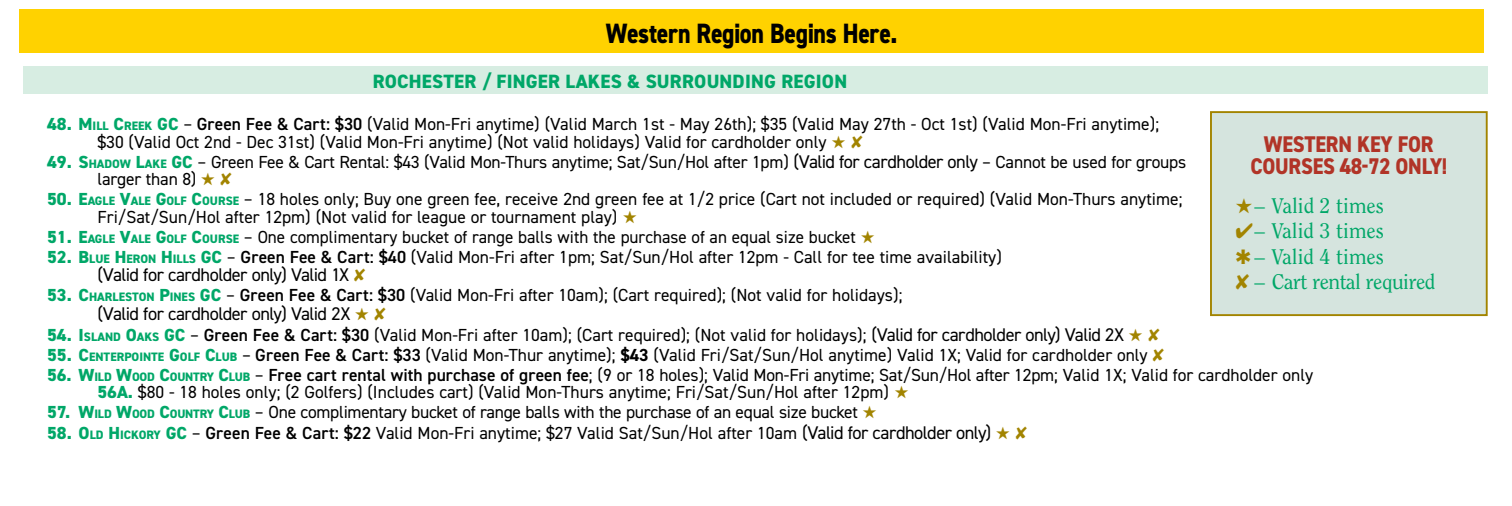
<style>
.page{position:relative;width:1512px;height:506px;background:#fff}
.page>*{position:absolute;margin:0;border:0;box-sizing:border-box;transform-origin:0 0}
.t1{font:800 28px "DIN2014";letter-spacing:-.015em;color:#000;scale:.85 1}
.t2{font:800 22.75px/22.8px "DIN2014";letter-spacing:-.01em;color:#b13427;text-align:center;scale:.9 1}
.t3{font:21px/25.2px "Clearface Std";letter-spacing:-.025em;color:#00a768}
.t4{font:21px "Clearface Std";color:#00a768}
.t5{font:800 19.25px "DIN2014";letter-spacing:.01em;color:#00a768}
.t6{font:18.38px "DIN2014";letter-spacing:-.03em;color:#000}
.t7{font:17.5px/17.5px "DIN2014";color:#000}
.s1{font-weight:800;color:#00a768}
.s2{font-weight:800;font-size:12.25px;color:#00a768}
.s3{font-style:inherit}
.s4{font-weight:600}
.s5{color:#a28400}
.s6{font-size:18.38px}
.s7{font-weight:700}
</style>
<div class="page">
<div style="left:23px;top:67px;width:1465px;height:27px;background:#d7ede2"></div>
<div style="left:19px;top:9px;width:1465px;height:44px;background:#ffd200"></div>
<div style="left:1211px;top:112px;width:276px;height:203px;background:#d5e4de"></div>
<div style="left:1210px;top:111px;width:278px;height:205px;border:2px solid #a28400"></div>
<h1 class="t1" style="left:606px;top:15px;width:344px">Western Region Begins Here.</h1>
<p class="t5" style="left:373px;top:68px;width:476px">ROCHESTER / FINGER LAKES &amp; SURROUNDING REGION</p>
<p class="t7" style="left:98px;top:115px;width:1063px;text-indent:-50px"><span class="s1">48. M</span> <span class="s2">ILL</span> <span class="s1">C</span><span class="s2">REEK</span> <span class="s1">GC</span> <span class="s3">–</span> <span class="s4">Green Fee &amp; Cart: $30</span> (Valid Mon-Fri anytime) (Valid March 1st - May 26th); $35 (Valid May 27th - Oct 1st) (Valid Mon-Fri anytime); $30 (Valid Oct 2nd - Dec 31st) (Valid Mon-Fri anytime) (Not valid holidays) Valid for cardholder only <span class="s5">★</span> <span class="s5">✘</span></p>
<p class="t7" style="left:98px;top:153px;width:1090px;text-indent:-50px"><span class="s1">49. S</span><span class="s2">HADOW</span> <span class="s1">L</span><span class="s2">AKE</span> <span class="s1">GC</span> – Green Fee &amp; Cart Rental: $43 (Valid Mon-Thurs anytime; Sat/Sun/Hol after 1pm) <span class="s6">(Valid for cardholder only</span> – Cannot be used for groups larger than 8) <span class="s5">★</span> <span class="s5">✘</span></p>
<p class="t7" style="left:98px;top:190px;width:1086px;text-indent:-50px"><span class="s1">50. E</span><span class="s2">AGLE</span> <span class="s1">V</span><span class="s2">ALE</span> <span class="s1">G</span><span class="s2">OLF</span> <span class="s1">C</span><span class="s2">OURSE</span> – 18 holes only; Buy one green fee, receive 2nd green fee at 1/2 price (Cart not included or required) (Valid Mon-Thurs anytime;<br>Fri/Sat/Sun/Hol after 12pm) (Not valid for league or tournament play) <span class="s5">★</span></p>
<p class="t7" style="left:47px;top:228px;width:829px"><span class="s1">51. E</span><span class="s2">AGLE</span> <span class="s1">V</span><span class="s2">ALE</span> <span class="s1">G</span><span class="s2">OLF</span> <span class="s1">C</span><span class="s2">OURSE</span> – One complimentary bucket of range balls with the purchase of an equal size bucket <span class="s5">★</span></p>
<p class="t7" style="left:47px;top:248px;width:956px"><span class="s1">52. B</span><span class="s2">LUE</span> <span class="s1">H</span> <span class="s2">ERON</span> <span class="s1">H</span> <span class="s2">ILLS</span> <span class="s1">GC</span> – <span class="s4">Green Fee &amp; Cart: $40</span> (Valid Mon-Fri after 1pm; Sat/Sun/Hol after 12pm - Call for tee time availability)</p>
<p class="t6" style="left:98px;top:263px;width:270px">(Valid for cardholder only) Valid 1X <span class="s5">✘</span></p>
<p class="t7" style="left:47px;top:286px;width:857px"><span class="s1">53. C</span><span class="s2">HARLESTON</span> <span class="s1">P</span><span class="s2">INES</span> <span class="s1">GC</span> – <span class="s4">Green Fee &amp; Cart: $30</span> (Valid Mon-Fri after 10am); (Cart required); (Not valid for holidays);</p>
<p class="t6" style="left:98px;top:302px;width:290px">(Valid for cardholder only) Valid 2X <span class="s5">★</span> <span class="s5">✘</span></p>
<p class="t7" style="left:47px;top:325px;width:1114px"><span class="s1">54. I</span> <span class="s2">SLAND</span> <span class="s1">O</span><span class="s2">AKS</span> <span class="s1">GC</span> – <span class="s4">Green Fee &amp; Cart: $30</span> (Valid Mon-Fri after 10am); (Cart required); (Not valid for holidays); <span class="s6">(Valid for cardholder only) Valid 2X</span> <span class="s5">★</span> <span class="s5">✘</span></p>
<p class="t7" style="left:47px;top:345px;width:1119px"><span class="s1">55. C</span><span class="s2">ENTERPOINTE</span> <span class="s1">G</span><span class="s2">OLF</span> <span class="s1">C</span><span class="s2">LUB</span> – <span class="s4">Green Fee &amp; Cart: $33</span> (Valid Mon-Thur anytime); <span class="s7">$43</span> (Valid Fri/Sat/Sun/Hol anytime) Valid 1X; Valid for cardholder only <span class="s5">✘</span></p>
<p class="t7" style="left:98px;top:365px;width:1217px;text-indent:-50px"><span class="s1">56. W</span><span class="s2">ILD</span> <span class="s1">W</span><span class="s2">OOD</span> <span class="s1">C</span><span class="s2">OUNTRY</span> <span class="s1">C</span><span class="s2">LUB</span> – <span class="s4">Free cart rental with purchase of green fee</span>; (9 or 18 holes); Valid Mon-Fri anytime; Sat/Sun/Hol after 12pm; Valid 1X; Valid for cardholder only<br><span class="s1">56A.</span> $80 - 18 holes only; (2 Golfers) (Includes cart) (Valid Mon-Thurs anytime; Fri/Sat/Sun/Hol after 12pm) <span class="s5">★</span></p>
<p class="t7" style="left:47px;top:403px;width:831px"><span class="s1">57. W</span><span class="s2">ILD</span> <span class="s1">W</span><span class="s2">OOD</span> <span class="s1">C</span><span class="s2">OUNTRY</span> <span class="s1">C</span><span class="s2">LUB</span> – One complimentary bucket of range balls with the purchase of an equal size bucket <span class="s5">★</span></p>
<p class="t7" style="left:47px;top:424px;width:982px"><span class="s1">58. O</span><span class="s2">LD</span> <span class="s1">H</span> <span class="s2">ICKORY</span> <span class="s1">GC</span> – <span class="s4">Green Fee &amp; Cart: $22</span> Valid Mon-Fri anytime; $27 Valid Sat/Sun/Hol after 10am <span class="s6">(Valid for cardholder only)</span> <span class="s5">★</span> <span class="s5">✘</span></p>
<h2 class="t2" style="left:1250px;top:132px;width:220px">WESTERN KEY FOR<br>COURSES 48-72 ONLY!</h2>
<p class="t4" style="left:1236px;top:193px;width:150px"><span class="s5">★</span>– Valid 2 times</p>
<p class="t3" style="left:1235px;top:218px;width:201px"><span class="s5">✔</span>– Valid 3 times<br><span class="s5">✱</span> – Valid 4 times<br><span class="s5">✘</span> – Cart rental required</p>
</div>
